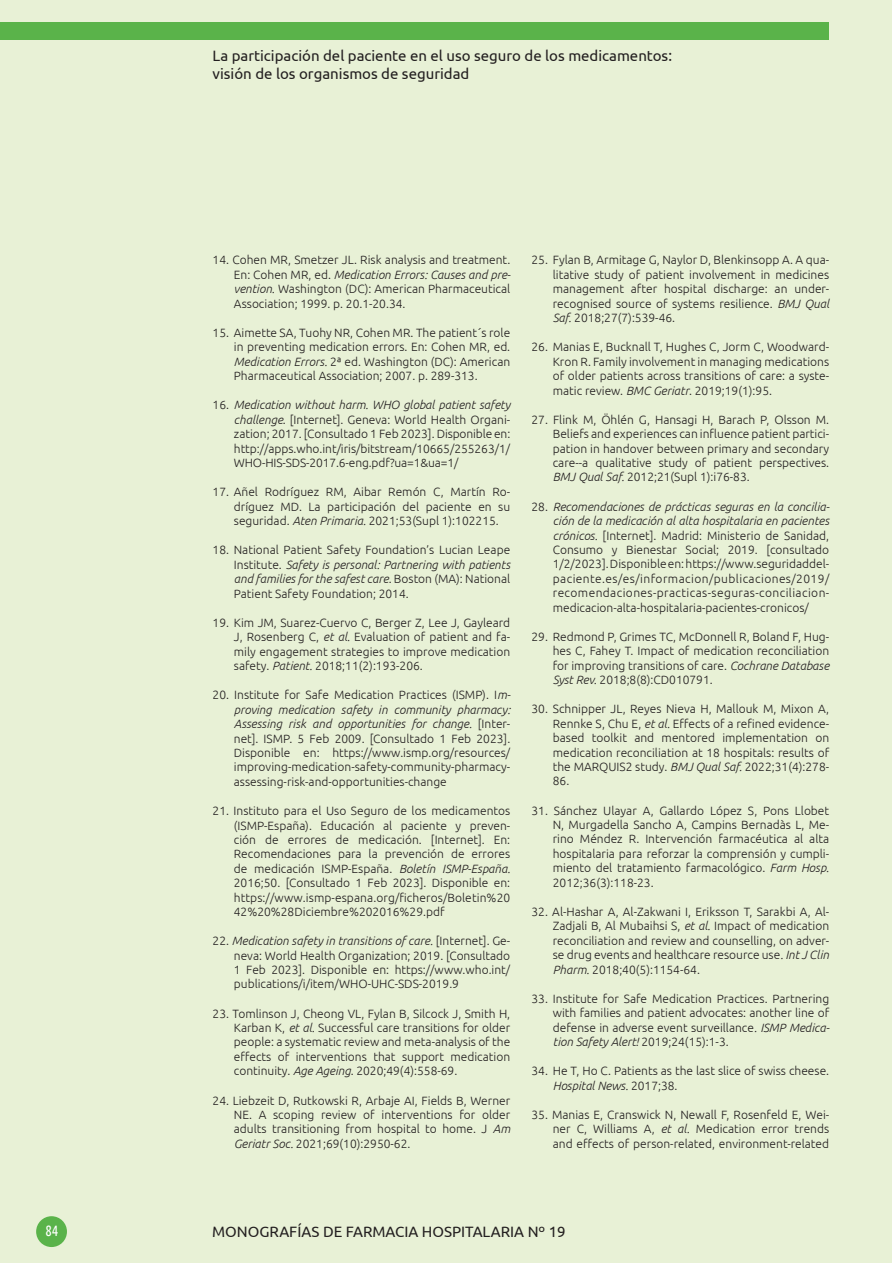
<style>
.page{position:relative;width:893px;height:1263px;background:#fff}
.page>*{position:absolute;margin:0;border:0;box-sizing:border-box;transform-origin:0 0}
.t1{font:15px/18px "Ubuntu";color:#231f20}
.t2{font:15px "Ubuntu Condensed";color:#fff}
.Biblio{font:300 12px/14.4px "Ubuntu";color:#231f20;text-align:justify}
.s1{font-style:italic}
</style>
<div class="page">
<div style="left:0;top:0;width:892px;height:1263px;background:#e8f1d6"></div>
<div style="left:36px;top:1216px;width:31px;height:31px;background:#5ab34a;border-radius:50%"></div>
<div style="left:0;top:23px;width:828px;height:17px;background:#5ab34a"></div>
<p class="t1" style="left:213px;top:46px;width:461px">La participación del paciente en el uso seguro de los medicamentos: visión de los organismos de seguridad</p>
<p class="Biblio" style="left:234px;top:253px;width:278px;text-indent:-21px">14. Cohen MR, Smetzer JL. Risk analysis and treatment.<br>En: Cohen MR, ed. <span class="s1">Medication Errors: Causes and pre&shy;vention.</span> Washington (DC): American Pharmaceutical Association; 1999. p. 20.1-20.34.</p>
<p class="Biblio" style="left:234px;top:325px;width:278px;text-indent:-21px">15. Aimette SA, Tuohy NR, Cohen MR. The patient´s role in preventing medication errors. En: Cohen MR, ed.<br><span class="s1">Medication Errors.</span> 2ª ed. Washington (DC): American Pharmaceutical Association; 2007. p. 289-313.</p>
<p class="Biblio" style="left:234px;top:398px;width:278px;text-indent:-21px">16. <span class="s1">Medication without harm. WHO global patient safety challenge</span>. [Internet]. Geneva: World Health Organi&shy;zation; 2017. [Consultado 1 Feb 2023]. Disponible en: http://apps.who.int/iris/bitstream/10665/255263/1/ WHO-HIS-SDS-2017.6-eng.pdf?ua=1&amp;ua=1/</p>
<p class="Biblio" style="left:234px;top:485px;width:278px;text-indent:-21px">17. Añel Rodríguez RM, Aibar Remón C, Martín Ro&shy;dríguez MD. La participación del paciente en su seguridad. <span class="s1">Aten Primaria.</span> 2021;53(Supl 1):102215.</p>
<p class="Biblio" style="left:234px;top:543px;width:278px;text-indent:-21px">18. National Patient Safety Foundation’s Lucian Leape Institute. <span class="s1">Safety is personal: Partnering with patients and families for the safest care</span>. Boston (MA): National Patient Safety Foundation; 2014.</p>
<p class="Biblio" style="left:234px;top:615px;width:278px;text-indent:-21px">19. Kim JM, Suarez-Cuervo C, Berger Z, Lee J, Gayleard J, Rosenberg C, <span class="s1">et al.</span> Evaluation of patient and fa&shy;mily engagement strategies to improve medication safety. <span class="s1">Patient.</span> 2018;11(2):193-206.</p>
<p class="Biblio" style="left:234px;top:688px;width:278px;text-indent:-21px">20. Institute for Safe Medication Practices (ISMP). I<span class="s1">m&shy;proving medication safety in community pharmacy:<br>Assessing risk and opportunities for change.</span> [Inter&shy;net]. ISMP. 5 Feb 2009. [Consultado 1 Feb 2023].<br>Disponible en: https://www.ismp.org/resources/ improving-medication-safety-community-pharmacy&shy;assessing-risk-and-opportunities-change</p>
<p class="Biblio" style="left:234px;top:803px;width:278px;text-indent:-21px">21. Instituto para el Uso Seguro de los medicamentos (ISMP-España). Educación al paciente y preven&shy;ción de errores de medicación. [Internet]. En:<br>Recomendaciones para la prevención de errores de medicación ISMP-España. <span class="s1">Boletín ISMP-España.<br></span>2016;50. [Consultado 1 Feb 2023]. Disponible en: https://www.ismp-espana.org/ficheros/Boletin%20<br>42%20%28Diciembre%202016%29.pdf</p>
<p class="Biblio" style="left:234px;top:933px;width:278px;text-indent:-21px">22. <span class="s1">Medication safety in transitions of care.</span> [Internet]. Ge&shy;neva: World Health Organization; 2019. [Consultado 1 Feb 2023]. Disponible en: https://www.who.int/ publications/i/item/WHO-UHC-SDS-2019.9</p>
<p class="Biblio" style="left:234px;top:1006px;width:278px;text-indent:-21px">23. Tomlinson J, Cheong VL, Fylan B, Silcock J, Smith H, Karban K, <span class="s1">et al.</span> Successful care transitions for older people: a systematic review and meta-analysis of the effects of interventions that support medication continuity. <span class="s1">Age Ageing</span>. 2020;49(4):558-69.</p>
<p class="Biblio" style="left:234px;top:1093px;width:278px;text-indent:-21px">24. Liebzeit D, Rutkowski R, Arbaje AI, Fields B, Werner NE. A scoping review of interventions for older adults transitioning from hospital to home. J <span class="s1">Am Geriatr Soc.</span> 2021;69(10):2950-62.</p>
<p class="Biblio" style="left:553px;top:253px;width:278px;text-indent:-21px">25. Fylan B, Armitage G, Naylor D, Blenkinsopp A. A qua&shy;litative study of patient involvement in medicines management after hospital discharge: an under&shy;recognised source of systems resilience. <span class="s1">BMJ Qual Saf.</span> 2018;27(7):539-46.</p>
<p class="Biblio" style="left:553px;top:340px;width:278px;text-indent:-21px">26. Manias E, Bucknall T, Hughes C, Jorm C, Woodward-Kron R. Family involvement in managing medications of older patients across transitions of care: a syste&shy;matic review. <span class="s1">BMC Geriatr</span>. 2019;19(1):95.</p>
<p class="Biblio" style="left:553px;top:412px;width:278px;text-indent:-21px">27. Flink M, Öhlén G, Hansagi H, Barach P, Olsson M.<br>Beliefs and experiences can influence patient partici&shy;pation in handover between primary and secondary care--a qualitative study of patient perspectives.<br><span class="s1">BMJ Qual Saf.</span> 2012;21(Supl 1):i76-83.</p>
<p class="Biblio" style="left:553px;top:499px;width:278px;text-indent:-21px">28. <span class="s1">Recomendaciones de prácticas seguras en la concilia&shy;ción de la medicación al alta hospitalaria en pacientes crónicos.</span> [Internet]. Madrid: Ministerio de Sanidad, Consumo y Bienestar Social; 2019. [consultado 1/2/2023]. Disponible en: https://www.seguridaddel&shy;paciente.es/es/informacion/publicaciones/2019/ recomendaciones-practicas-seguras-conciliacion&shy;medicacion-alta-hospitalaria-pacientes-cronicos/</p>
<p class="Biblio" style="left:553px;top:629px;width:278px;text-indent:-21px">29. Redmond P, Grimes TC, McDonnell R, Boland F, Hug&shy;hes C, Fahey T. Impact of medication reconciliation for improving transitions of care. <span class="s1">Cochrane Database Syst Rev.</span> 2018;8(8):CD010791.</p>
<p class="Biblio" style="left:553px;top:701px;width:278px;text-indent:-21px">30. Schnipper JL, Reyes Nieva H, Mallouk M, Mixon A, Rennke S, Chu E, <span class="s1">et al.</span> Effects of a refined evidence&shy;based toolkit and mentored implementation on medication reconciliation at 18 hospitals: results of the MARQUIS2 study. <span class="s1">BMJ Qual Saf.</span> 2022;31(4):278- 86.</p>
<p class="Biblio" style="left:553px;top:803px;width:278px;text-indent:-21px">31. Sánchez Ulayar A, Gallardo López S, Pons Llobet N, Murgadella Sancho A, Campins Bernadàs L, Me&shy;rino Méndez R. Intervención farmacéutica al alta hospitalaria para reforzar la comprensión y cumpli&shy;miento del tratamiento farmacológico. <span class="s1">Farm Hosp.<br></span>2012;36(3):118-23.</p>
<p class="Biblio" style="left:553px;top:904px;width:278px;text-indent:-21px">32. Al-Hashar A, Al-Zakwani I, Eriksson T, Sarakbi A, Al-Zadjali B, Al Mubaihsi S, <span class="s1">et al.</span> Impact of medication reconciliation and review and counselling, on adver&shy;se drug events and healthcare resource use<span class="s1">. Int J Clin Pharm.</span> 2018;40(5):1154-64.</p>
<p class="Biblio" style="left:553px;top:991px;width:278px;text-indent:-21px">33. Institute for Safe Medication Practices. Partnering with families and patient advocates: another line of defense in adverse event surveillance<span class="s1">. ISMP Medica&shy;tion Safety Alert!</span> 2019;24(15):1-3.</p>
<p class="Biblio" style="left:553px;top:1063px;width:278px;text-indent:-21px">34. He T, Ho C. Patients as the last slice of swiss cheese.<br><span class="s1">Hospital News.</span> 2017;38.</p>
<p class="Biblio" style="left:553px;top:1107px;width:278px;text-indent:-21px">35. Manias E, Cranswick N, Newall F, Rosenfeld E, Wei&shy;ner C, Williams A, <span class="s1">et al.</span> Medication error trends and effects of person-related, environment-related</p>
<p class="t2" style="left:45px;top:1221px;width:14px">84</p>
<p class="t1" style="left:212px;top:1222px;width:355px">MONOGRAFÍAS DE FARMACIA HOSPITALARIA Nº 19</p>
</div>
